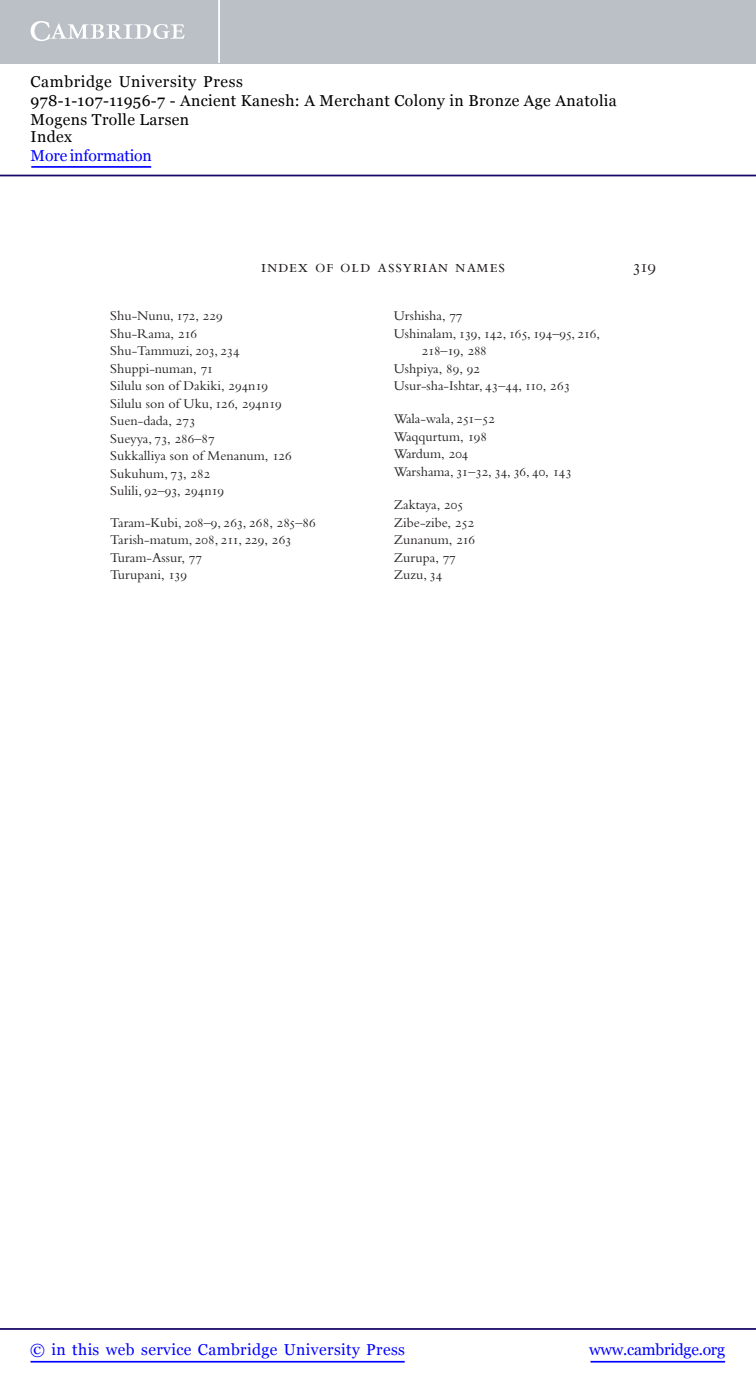
<style>
.page{position:relative;width:756px;height:1388px;background:#fff}
.page>*{position:absolute;margin:0;border:0;box-sizing:border-box;transform-origin:0 0}
.t1{font:18.38px "Bembo Std";letter-spacing:.05em;color:#231f20}
.t2{font:15.75px/18.9px "Georgia";letter-spacing:.025em;color:#000}
.t3{font:15.75px "Georgia";letter-spacing:.025em;color:#00f}
.t4{font:15.75px "Georgia";letter-spacing:-.015em;color:#00f}
.t5{font:15.75px "Georgia";letter-spacing:-.01em;color:#00f}
.t6{font:14px/17.5px "Bembo Std";color:#231f20}
.t7{font:14px/17.5px "Bembo Std";letter-spacing:-.02em;color:#231f20}
.t8{font:14px "Bembo Std";letter-spacing:-.03em;color:#231f20}
</style>
<div class="page">
<hr style="left:591px;top:1361px;width:134px;height:1px;background:#00f">
<hr style="left:0;top:1328px;width:756px;height:2px;background:#150666">
<hr style="left:31px;top:1361px;width:374px;height:1px;background:#00f">
<div style="left:0;top:0;width:756px;height:63px;background:#bac0c6"></div>
<svg style="left:31px;top:21px;width:154px;height:20px"></svg>
<hr style="left:218px;top:0;width:2px;height:63px;background:#fff">
<hr style="left:0;top:175px;width:756px;height:1px;background:#150666">
<hr style="left:31px;top:166px;width:120px;height:2px;background:#00f">
<p class="t2" style="left:31px;top:73px;width:588px">Cambridge University Press<br>978-1-107-11956-7 - Ancient Kanesh: A Merchant Colony in Bronze Age Anatolia<br>Mogens Trolle Larsen</p>
<p class="t2" style="left:31px;top:128px;width:43px">Index</p>
<p class="t5" style="left:31px;top:146px;width:123px">More information</p>
<h1 class="t1" style="left:261px;top:260px;width:246px">Index of Old Assyrian Names</h1>
<h1 class="t1" style="left:632px;top:260px;width:25px">319</h1>
<p class="t6" style="left:110px;top:308px;width:183px">Shu-Nunu , 172, 229<br>Shu-Rama, 216<br>Shu-Tammuzi , 203 , 234<br>Shuppi-numan, 71<br>Silulu son of Dakiki, 294n19<br>Silulu son of Uku , 126, 294n19<br>Suen-dada, 273<br>Sueyya , 73, 286–87<br>Sukkalliya son of Menanum, 126<br>Sukuhum , 73, 282<br>Sulili , 92– 93 , 294n19</p>
<p class="t6" style="left:110px;top:515px;width:207px">Taram-Kubi , 208–9 , 263 , 268, 285–86<br>Tarish-matum , 208 , 211 , 229, 263<br>Turam-Assur, 77<br>Turupani, 139</p>
<p class="t6" style="left:394px;top:308px;width:70px">Urshisha, 77</p>
<p class="t8" style="left:394px;top:328px;width:208px">Ushinalam , 139 , 142 , 165 , 194– 95 , 216 ,</p>
<p class="t6" style="left:422px;top:343px;width:67px">218– 19 , 288</p>
<p class="t6" style="left:394px;top:361px;width:88px">Ushpiya, 89, 92</p>
<p class="t6" style="left:394px;top:378px;width:178px">Usur-sha-Ishtar , 43– 44 , 110, 263</p>
<p class="t7" style="left:394px;top:411px;width:180px">Wala-wala , 251–52<br>Waqqurtum, 198<br>Wardum, 204<br>Warshama , 31– 32 , 34 , 36 , 40, 143</p>
<p class="t6" style="left:394px;top:497px;width:83px">Zaktaya, 205<br>Zibe-zibe, 252<br>Zunanum, 216<br>Zurupa, 77<br>Zuzu , 34</p>
<p class="t3" style="left:30px;top:1339px;width:376px">© in this web service Cambridge University Press</p>
<p class="t4" style="left:589px;top:1339px;width:137px">www.cambridge.org</p>
</div>
